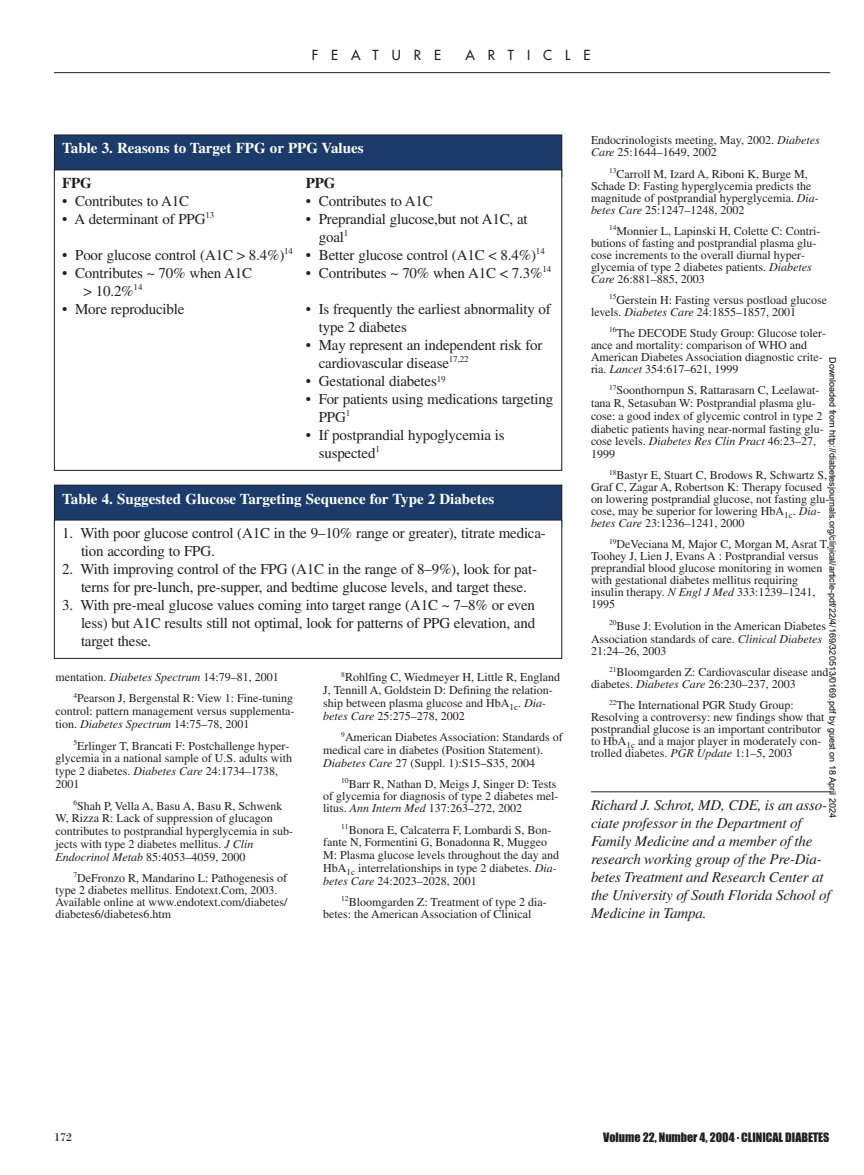
<style>
.page{position:relative;width:864px;height:1175px;background:#fff}
.page>*{position:absolute;margin:0;border:0;box-sizing:border-box;transform-origin:0 0}
.t1{font:15px/18px "Times";letter-spacing:-.015em;color:#231f20}
.t2{font:italic 15px/18px "Times";letter-spacing:-.015em;color:#231f20}
.t3{font:700 15px "Times";color:#fff}
.t4{font:700 15px "Times";letter-spacing:-.015em;color:#231f20}
.t5{font:13.5px "Futura";letter-spacing:.965em;color:#231f20}
.t6{font:12px/12px "Times";color:#231f20}
.t7{font:12px "Impact";color:#231f20}
.t8{font:12px "Bodoni";color:#231f20}
.t9{font:9px "Arial";color:#000}
.s1{font-style:italic}
.s2{font-size:7.5px}
</style>
<div class="page">
<hr style="left:54px;top:72px;width:776px;height:1px;background:#231f20">
<hr style="left:591px;top:791px;width:240px;height:1px;background:#231f20">
<div style="left:54px;top:485px;width:508px;height:42px;background:#1b3c6b"></div>
<div style="left:54px;top:485px;width:508px;height:42px;border:1px solid #231f20"></div>
<div style="left:54px;top:520px;width:508px;height:138px;background:#fff"></div>
<div style="left:54px;top:519px;width:508px;height:139px;border:1px solid #231f20"></div>
<div style="left:54px;top:135px;width:508px;height:42px;background:#1b3c6b"></div>
<div style="left:54px;top:135px;width:508px;height:42px;border:1px solid #231f20"></div>
<div style="left:54px;top:170px;width:508px;height:300px;background:#fff"></div>
<div style="left:54px;top:169px;width:508px;height:302px;border:1px solid #231f20"></div>
<p class="t5" style="left:312px;top:48px;width:131px">FEATURE</p>
<p class="t5" style="left:465px;top:48px;width:127px">ARTICLE</p>
<p class="t3" style="left:62px;top:143px;width:303px">Table 3. Reasons to Target FPG or PPG Values</p>
<p class="t4" style="left:62px;top:178px;width:31px">FPG</p>
<p class="t4" style="left:306px;top:178px;width:31px">PPG</p>
<p class="t1" style="left:62px;top:194px;width:128px">• Contributes to A1C</p>
<p class="t1" style="left:306px;top:194px;width:128px">• Contributes to A1C</p>
<p class="t1" style="left:62px;top:212px;width:154px">• A determinant of PPG<sup>13</sup></p>
<p class="t1" style="left:319px;top:212px;width:210px;text-indent:-13px">• Preprandial glucose,but not A1C, at goal<sup>1</sup></p>
<p class="t1" style="left:62px;top:248px;width:484px">• Poor glucose control (A1C &gt; 8.4%)<sup>14</sup> • Better glucose control (A1C &lt; 8.4%)<sup>14</sup></p>
<p class="t1" style="left:62px;top:266px;width:192px">• Contributes ~ 70% when A1C</p>
<p class="t1" style="left:306px;top:266px;width:247px">• Contributes ~ 70% when A1C &lt; 7.3%<sup>14</sup></p>
<p class="t1" style="left:84px;top:284px;width:60px">&gt; 10.2%<sup>14</sup></p>
<p class="t1" style="left:62px;top:302px;width:124px">• More reproducible</p>
<p class="t1" style="left:319px;top:302px;width:234px;text-indent:-13px">• Is frequently the earliest abnormality of type 2 diabetes</p>
<p class="t1" style="left:319px;top:338px;width:225px;text-indent:-13px">• May represent an independent risk for cardiovascular disease<sup>17,22</sup></p>
<p class="t1" style="left:306px;top:374px;width:141px">• Gestational diabetes<sup>19</sup></p>
<p class="t1" style="left:319px;top:392px;width:236px;text-indent:-13px">• For patients using medications targeting<br>PPG<sup>1</sup></p>
<p class="t1" style="left:319px;top:428px;width:187px;text-indent:-13px">• If postprandial hypoglycemia is suspected<sup>1</sup></p>
<p class="t3" style="left:62px;top:493px;width:434px">Table 4. Suggested Glucose Targeting Sequence for Type 2 Diabetes</p>
<p class="t1" style="left:81px;top:526px;width:466px;text-indent:-19px">1. With poor glucose control (A1C in the 9–10% range or greater), titrate medica&shy;tion according to FPG.</p>
<p class="t1" style="left:62px;top:562px;width:476px;text-align:center">2. With improving control of the FPG (A1C in the range of 8–9%), look for pat&shy;terns for pre-lunch, pre-supper, and bedtime glucose levels, and target these.</p>
<p class="t1" style="left:81px;top:598px;width:456px;text-align:justify;text-indent:-19px">3. With pre-meal glucose values coming into target range (A1C ~ 7–8% or even less) but A1C results still not optimal, look for patterns of PPG elevation, and target these.</p>
<p class="t6" style="left:74px;top:667px;width:221px;line-height:21.8px;text-indent:-18px">mentation. <span class="s1">Diabetes Spectrum</span> 14:79–81, 2001<br><sup>4</sup>Pearson J, Bergenstal R: View 1: Fine-tuning</p>
<p class="t6" style="left:56px;top:706px;width:241px;line-height:12.8px">control: pattern management versus supplementa&shy;tion. <span class="s1">Diabetes Spectrum</span> 14:75–78, 2001</p>
<p class="t6" style="left:56px;top:740px;width:238px;line-height:12.8px;text-indent:18px"><sup>5</sup>Erlinger T, Brancati F: Postchallenge hyper&shy;glycemia in a national sample of U.S. adults with type 2 diabetes. <span class="s1">Diabetes Care</span> 24:1734–1738, 2001</p>
<p class="t6" style="left:56px;top:800px;width:239px;line-height:12.8px;text-indent:18px"><sup>6</sup>Shah P, Vella A, Basu A, Basu R, Schwenk W, Rizza R: Lack of suppression of glucagon contributes to postprandial hyperglycemia in sub&shy;jects with type 2 diabetes mellitus. <span class="s1">J Clin Endocrinol Metab</span> 85:4053–4059, 2000</p>
<p class="t6" style="left:56px;top:872px;width:234px;text-indent:18px"><sup>7</sup>DeFronzo R, Mandarino L: Pathogenesis of type 2 diabetes mellitus. Endotext.Com, 2003.<br>Available online at www.endotext.com/diabetes/ diabetes6/diabetes6.htm</p>
<p class="t6" style="left:323px;top:672px;width:238px;line-height:12.8px;text-indent:18px"><sup>8</sup>Rohlfing C, Wiedmeyer H, Little R, England J, Tennill A, Goldstein D: Defining the relation&shy;ship between plasma glucose and HbA<sub>1c</sub>. <span class="s1">Dia&shy;betes Care</span> 25:275–278, 2002</p>
<p class="t6" style="left:323px;top:732px;width:241px;line-height:12.8px;text-indent:18px"><sup>9</sup>American Diabetes Association: Standards of medical care in diabetes (Position Statement).<br><span class="s1">Diabetes Care</span> 27 (Suppl. 1):S15–S35, 2004</p>
<p class="t6" style="left:323px;top:779px;width:237px;text-indent:18px"><sup>10</sup>Barr R, Nathan D, Meigs J, Singer D: Tests of glycemia for diagnosis of type 2 diabetes mel&shy;litus. <span class="s1">Ann Intern Med</span> 137:263–272, 2002</p>
<p class="t6" style="left:323px;top:824px;width:237px;line-height:12.8px;text-indent:18px"><sup>11</sup>Bonora E, Calcaterra F, Lombardi S, Bon&shy;fante N, Formentini G, Bonadonna R, Muggeo M: Plasma glucose levels throughout the day and HbA<sub>1c</sub> interrelationships in type 2 diabetes. <span class="s1">Dia&shy;betes Care</span> 24:2023–2028, 2001</p>
<p class="t6" style="left:323px;top:896px;width:225px;text-indent:18px"><sup>12</sup>Bloomgarden Z: Treatment of type 2 dia&shy;betes: the American Association of Clinical</p>
<p class="t6" style="left:591px;top:136px;width:230px">Endocrinologists meeting, May, 2002. <span class="s1">Diabetes<br>Care</span> 25:1644–1649, 2002</p>
<p class="t6" style="left:591px;top:169px;width:229px;text-indent:18px"><sup>13</sup>Carroll M, Izard A, Riboni K, Burge M, Schade D: Fasting hyperglycemia predicts the magnitude of postprandial hyperglycemia. <span class="s1">Dia&shy;betes Care</span> 25:1247–1248, 2002</p>
<p class="t6" style="left:591px;top:226px;width:231px;text-indent:18px"><sup>14</sup>Monnier L, Lapinski H, Colette C: Contri&shy;butions of fasting and postprandial plasma glu&shy;cose increments to the overall diurnal hyper&shy;glycemia of type 2 diabetes patients. <span class="s1">Diabetes Care</span> 26:881–885, 2003</p>
<p class="t6" style="left:591px;top:295px;width:238px;text-indent:18px"><sup>15</sup>Gerstein H: Fasting versus postload glucose levels. <span class="s1">Diabetes Care</span> 24:1855–1857, 2001</p>
<p class="t6" style="left:591px;top:328px;width:237px;text-indent:18px"><sup>16</sup>The DECODE Study Group: Glucose toler&shy;ance and mortality: comparison of WHO and American Diabetes Association diagnostic crite&shy;ria. <span class="s1">Lancet</span> 354:617–621, 1999</p>
<p class="t6" style="left:591px;top:385px;width:234px;line-height:12.8px;text-indent:18px"><sup>17</sup>Soonthornpun S, Rattarasarn C, Leelawat&shy;tana R, Setasuban W: Postprandial plasma glu&shy;cose: a good index of glycemic control in type 2 diabetic patients having near-normal fasting glu&shy;cose levels. <span class="s1">Diabetes Res Clin Pract</span> 46:23–27, 1999</p>
<p class="t6" style="left:591px;top:470px;width:240px;text-indent:18px"><sup>18</sup>Bastyr E, Stuart C, Brodows R, Schwartz S, Graf C, Zagar A, Robertson K: Therapy focused on lowering postprandial glucose, not fasting glu&shy;cose, may be superior for lowering HbA<sub>1c</sub>. <span class="s1">Dia&shy;betes Care</span> 23:1236–1241, 2000</p>
<p class="t6" style="left:591px;top:539px;width:240px;text-indent:18px"><sup>19</sup>DeVeciana M, Major C, Morgan M, Asrat T, Toohey J, Lien J, Evans A : Postprandial versus preprandial blood glucose monitoring in women with gestational diabetes mellitus requiring insulin therapy. <span class="s1">N Engl J Med</span> 333:1239–1241, 1995</p>
<p class="t6" style="left:591px;top:620px;width:237px;line-height:12.8px;text-indent:18px"><sup>20</sup>Buse J: Evolution in the American Diabetes<br>Association standards of care. <span class="s1">Clinical Diabetes<br></span>21:24–26, 2003</p>
<p class="t6" style="left:591px;top:667px;width:239px;text-indent:18px"><sup>21</sup>Bloomgarden Z: Cardiovascular disease and diabetes. <span class="s1">Diabetes Care</span> 26:230–237, 2003</p>
<p class="t6" style="left:591px;top:700px;width:235px;text-indent:18px"><sup>22</sup>The International PGR Study Group:<br>Resolving a controversy: new findings show that postprandial glucose is an important contributor to HbA<sub>1c</sub> and a major player in moderately con&shy;trolled diabetes. <span class="s1">PGR Update</span> 1:1–5, 2003</p>
<p class="t2" style="left:591px;top:797px;width:241px">Richard J. Schrot, MD, CDE, is an asso&shy;ciate professor in the Department of Family Medicine and a member of the research working group of the Pre-Dia&shy;betes Treatment and Research Center at the University of South Florida School of Medicine in Tampa.</p>
<p class="t9" style="left:836px;top:357px;width:461px;rotate:90deg">Downloaded from http://diabetesjournals.org/clinical/article-pdf/22/4/169/320513/0169.pdf by guest on 18 April 2024</p>
<p class="t8" style="left:54px;top:1132px;width:19px">172</p>
<p class="t7" style="left:603px;top:1132px;width:228px">Volume 22, Number 4, 2004 <span class="s2">•</span> CLINICAL DIABETES</p>
</div>
